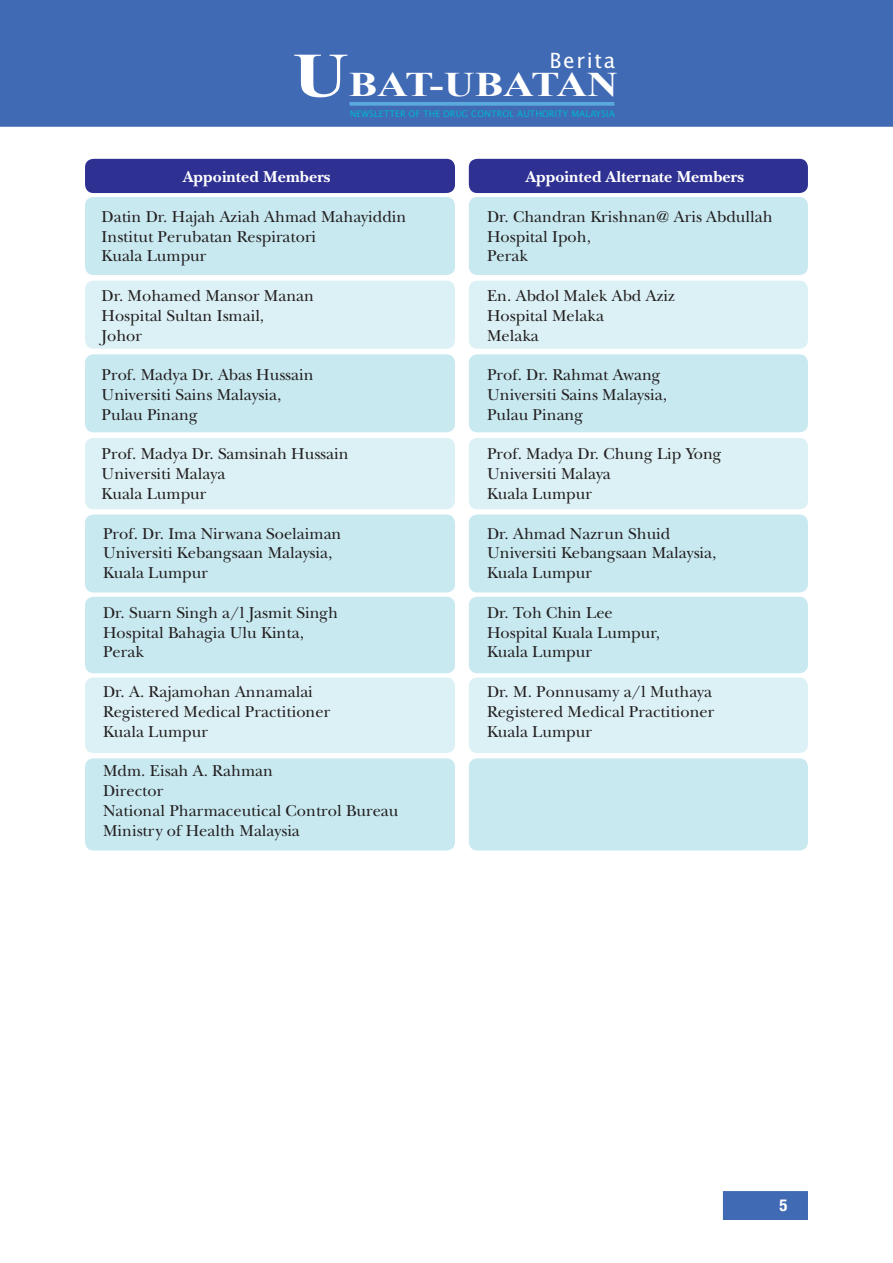
<style>
.page{position:relative;width:893px;height:1263px;background:#fff}
.page>*{position:absolute;margin:0;border:0;box-sizing:border-box;transform-origin:0 0}
.t1{font:700 34.5px "Times New Roman";color:#fff;scale:1.24 1}
.t2{font:21px "Lucida Sans";letter-spacing:.075em;color:#fff}
.t3{font:16.5px/19.8px "New Baskerville";color:#231f20}
.t4{font:700 16.5px "New Baskerville";color:#fff}
.t5{font:700 condensed 16.5px "Helvetica Neue";color:#fff}
.t6{font:9px "Lucida Sans";color:#00b7ce}
.s1{font-size:63px}
</style>
<div class="page">
<div style="left:85px;top:758px;width:370px;height:92px;background:#c8e9f0;border-radius:9px"></div>
<div style="left:469px;top:758px;width:339px;height:92px;background:#c8e9f0;border-radius:9px"></div>
<div style="left:85px;top:677px;width:370px;height:76px;background:#dcf1f5;border-radius:9px"></div>
<div style="left:469px;top:677px;width:339px;height:76px;background:#dcf1f5;border-radius:9px"></div>
<div style="left:85px;top:597px;width:370px;height:76px;background:#c8e9f0;border-radius:9px"></div>
<div style="left:469px;top:597px;width:339px;height:76px;background:#c8e9f0;border-radius:9px"></div>
<div style="left:85px;top:514px;width:370px;height:78px;background:#c8e9f0;border-radius:9px"></div>
<div style="left:469px;top:514px;width:339px;height:78px;background:#c8e9f0;border-radius:9px"></div>
<div style="left:85px;top:438px;width:370px;height:71px;background:#dcf1f5;border-radius:9px"></div>
<div style="left:469px;top:438px;width:339px;height:71px;background:#dcf1f5;border-radius:9px"></div>
<div style="left:85px;top:354px;width:370px;height:78px;background:#c8e9f0;border-radius:9px"></div>
<div style="left:469px;top:354px;width:339px;height:78px;background:#c8e9f0;border-radius:9px"></div>
<div style="left:85px;top:281px;width:370px;height:68px;background:#dcf1f5;border-radius:9px"></div>
<div style="left:469px;top:281px;width:339px;height:68px;background:#dcf1f5;border-radius:9px"></div>
<div style="left:85px;top:197px;width:370px;height:78px;background:#c8e9f0;border-radius:9px"></div>
<div style="left:469px;top:197px;width:339px;height:78px;background:#c8e9f0;border-radius:9px"></div>
<div style="left:724px;top:1192px;width:83px;height:27px;background:#406ab4"></div>
<div style="left:723px;top:1191px;width:85px;height:29px;border:2px solid #406ab4"></div>
<div style="left:0;top:0;width:893px;height:127px;background:#406ab4"></div>
<svg style="left:349px;top:102px;width:265px;height:4px"></svg>
<div style="left:85px;top:159px;width:370px;height:34px;background:#2e3092;border-radius:9px"></div>
<div style="left:469px;top:159px;width:339px;height:34px;background:#2e3092;border-radius:9px"></div>
<p class="t2" style="left:553px;top:47px;width:14px">B</p>
<p class="t2" style="left:592px;top:47px;width:21px">ta</p>
<p class="t2" style="left:550px;top:48px;width:67px">Berita</p>
<h1 class="t1" style="left:292px;top:65px;width:264px"><span class="s1">U</span>BAT-UBATAN</h1>
<p class="t6" style="left:350px;top:108px;width:266px">NEWSLETTER OF THE DRUG CONTROL AUTHORITY MALAYSIA</p>
<p class="t4" style="left:183px;top:167px;width:149px">Appointed Members</p>
<p class="t4" style="left:526px;top:167px;width:220px">Appointed Alternate Members</p>
<p class="t3" style="left:102px;top:206px;width:306px">Datin Dr. Hajah Aziah Ahmad Mahayiddin</p>
<p class="t3" style="left:487px;top:206px;width:287px">Dr. Chandran Krishnan@ Aris Abdullah</p>
<p class="t3" style="left:102px;top:226px;width:216px">Institut Perubatan Respiratori</p>
<p class="t3" style="left:487px;top:226px;width:105px">Hospital Ipoh,</p>
<p class="t3" style="left:102px;top:246px;width:106px">Kuala Lumpur</p>
<p class="t3" style="left:487px;top:246px;width:42px">Perak</p>
<p class="t3" style="left:102px;top:286px;width:214px">Dr. Mohamed Mansor Manan</p>
<p class="t3" style="left:487px;top:286px;width:190px">En. Abdol Malek Abd Aziz</p>
<p class="t3" style="left:102px;top:305px;width:164px">Hospital Sultan Ismail,</p>
<p class="t3" style="left:487px;top:305px;width:118px">Hospital Melaka</p>
<p class="t3" style="left:102px;top:325px;width:42px">Johor</p>
<p class="t3" style="left:487px;top:325px;width:53px">Melaka</p>
<p class="t3" style="left:102px;top:365px;width:214px">Prof. Madya Dr. Abas Hussain</p>
<p class="t3" style="left:487px;top:365px;width:175px">Prof. Dr. Rahmat Awang</p>
<p class="t3" style="left:102px;top:385px;width:181px">Universiti Sains Malaysia,</p>
<p class="t3" style="left:487px;top:385px;width:181px">Universiti Sains Malaysia,</p>
<p class="t3" style="left:102px;top:404px;width:98px">Pulau Pinang</p>
<p class="t3" style="left:487px;top:404px;width:98px">Pulau Pinang</p>
<p class="t3" style="left:102px;top:444px;width:249px">Prof. Madya Dr. Samsinah Hussain</p>
<p class="t3" style="left:487px;top:444px;width:236px">Prof. Madya Dr. Chung Lip Yong</p>
<p class="t3" style="left:102px;top:464px;width:125px">Universiti Malaya</p>
<p class="t3" style="left:487px;top:464px;width:125px">Universiti Malaya</p>
<p class="t3" style="left:102px;top:484px;width:106px">Kuala Lumpur</p>
<p class="t3" style="left:487px;top:484px;width:106px">Kuala Lumpur</p>
<p class="t3" style="left:103px;top:523px;width:240px">Prof. Dr. Ima Nirwana Soelaiman</p>
<p class="t3" style="left:487px;top:523px;width:185px">Dr. Ahmad Nazrun Shuid</p>
<p class="t3" style="left:103px;top:543px;width:231px">Universiti Kebangsaan Malaysia,</p>
<p class="t3" style="left:487px;top:543px;width:231px">Universiti Kebangsaan Malaysia,</p>
<p class="t3" style="left:103px;top:563px;width:106px">Kuala Lumpur</p>
<p class="t3" style="left:487px;top:563px;width:106px">Kuala Lumpur</p>
<p class="t3" style="left:103px;top:602px;width:237px">Dr. Suarn Singh a/l Jasmit Singh</p>
<p class="t3" style="left:487px;top:602px;width:127px">Dr. Toh Chin Lee</p>
<p class="t3" style="left:103px;top:622px;width:202px">Hospital Bahagia Ulu Kinta,</p>
<p class="t3" style="left:487px;top:622px;width:174px">Hospital Kuala Lumpur,</p>
<p class="t3" style="left:103px;top:642px;width:42px">Perak</p>
<p class="t3" style="left:487px;top:642px;width:106px">Kuala Lumpur</p>
<p class="t3" style="left:103px;top:682px;width:211px">Dr. A. Rajamohan Annamalai</p>
<p class="t3" style="left:487px;top:682px;width:227px">Dr. M. Ponnusamy a/l Muthaya</p>
<p class="t3" style="left:103px;top:701px;width:229px">Registered Medical Practitioner</p>
<p class="t3" style="left:487px;top:701px;width:229px">Registered Medical Practitioner</p>
<p class="t3" style="left:103px;top:721px;width:106px">Kuala Lumpur</p>
<p class="t3" style="left:487px;top:721px;width:106px">Kuala Lumpur</p>
<p class="t3" style="left:103px;top:761px;width:297px">Mdm. Eisah A. Rahman<br>Director<br>National Pharmaceutical Control Bureau<br>Ministry of Health Malaysia</p>
<p class="t5" style="left:779px;top:1195px;width:9px">5</p>
</div>
